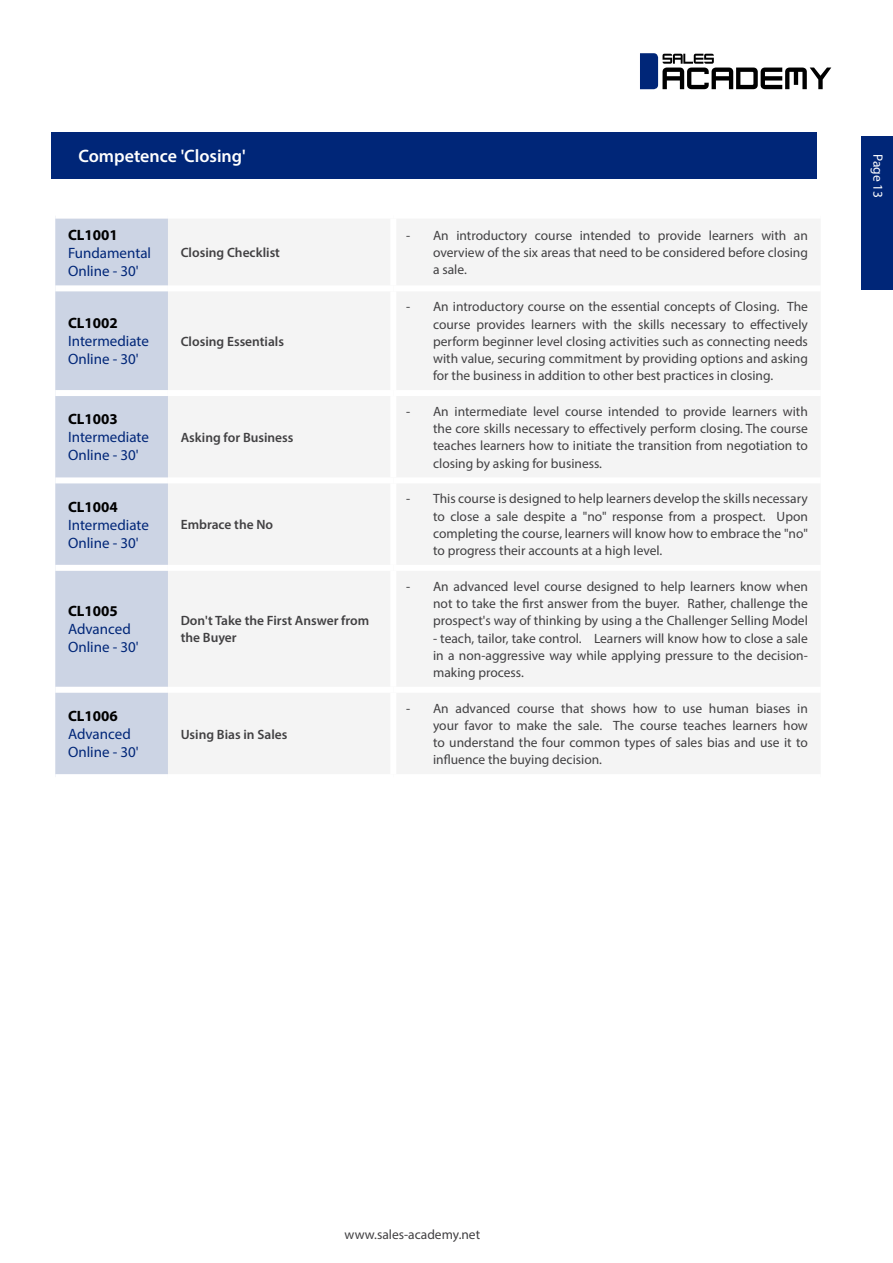
<style>
.page{position:relative;width:893px;height:1263px;background:#fff}
.page>*{position:absolute;margin:0;border:0;box-sizing:border-box;transform-origin:0 0}
.t1{font:600 18px "Myriad Pro";color:#fff}
.t2{font:15px/18px "Myriad Pro";color:#002678}
.t3{font:700 15px "Myriad Pro";color:#000}
.t4{font:13.5px/17.2px "Myriad Pro";color:#414042;text-align:justify}
.t5{font:600 13.5px/17.2px "Myriad Pro";color:#414042}
.t6{font:13.5px "Myriad Pro";color:#fff}
</style>
<div class="page">
<div style="left:861px;top:136px;width:32px;height:153px;background:#002678"></div>
<svg style="left:640px;top:53px;width:191px;height:36px"></svg>
<div style="left:55px;top:219px;width:113px;height:555px;background:#ccd4e4"></div>
<div style="left:168px;top:219px;width:652px;height:555px;background:#f4f4f4"></div>
<div style="left:390px;top:219px;width:6px;height:66px;background:#fff"></div>
<div style="left:390px;top:291px;width:6px;height:99px;background:#fff"></div>
<div style="left:390px;top:396px;width:6px;height:81px;background:#fff"></div>
<div style="left:390px;top:483px;width:6px;height:82px;background:#fff"></div>
<div style="left:390px;top:571px;width:6px;height:116px;background:#fff"></div>
<div style="left:390px;top:693px;width:6px;height:81px;background:#fff"></div>
<div style="left:55px;top:285px;width:113px;height:6px;background:#fff"></div>
<div style="left:55px;top:390px;width:113px;height:6px;background:#fff"></div>
<div style="left:55px;top:477px;width:113px;height:6px;background:#fff"></div>
<div style="left:55px;top:565px;width:113px;height:6px;background:#fff"></div>
<div style="left:55px;top:687px;width:113px;height:6px;background:#fff"></div>
<div style="left:168px;top:285px;width:225px;height:6px;background:#fff"></div>
<div style="left:393px;top:285px;width:428px;height:6px;background:#fff"></div>
<div style="left:168px;top:390px;width:225px;height:6px;background:#fff"></div>
<div style="left:393px;top:390px;width:428px;height:6px;background:#fff"></div>
<div style="left:168px;top:477px;width:225px;height:6px;background:#fff"></div>
<div style="left:393px;top:477px;width:428px;height:6px;background:#fff"></div>
<div style="left:168px;top:565px;width:225px;height:6px;background:#fff"></div>
<div style="left:393px;top:565px;width:428px;height:6px;background:#fff"></div>
<div style="left:168px;top:687px;width:225px;height:6px;background:#fff"></div>
<div style="left:393px;top:687px;width:428px;height:6px;background:#fff"></div>
<div style="left:51px;top:132px;width:765px;height:47px;background:#002678"></div>
<h1 class="t1" style="left:78px;top:145px;width:169px">Competence 'Closing'</h1>
<p class="t3" style="left:68px;top:225px;width:51px">CL1001</p>
<p class="t2" style="left:68px;top:243px;width:85px">Fundamental<br>Online - 30'</p>
<p class="t5" style="left:181px;top:244px;width:101px">Closing Checklist</p>
<p class="t3" style="left:68px;top:313px;width:51px">CL1002</p>
<p class="t2" style="left:68px;top:332px;width:82px">Intermediate<br>Online - 30'</p>
<p class="t5" style="left:181px;top:332px;width:105px">Closing Essentials</p>
<p class="t3" style="left:68px;top:409px;width:51px">CL1003</p>
<p class="t2" style="left:68px;top:428px;width:82px">Intermediate<br>Online - 30'</p>
<p class="t5" style="left:181px;top:428px;width:114px">Asking for Business</p>
<p class="t3" style="left:68px;top:497px;width:51px">CL1004</p>
<p class="t2" style="left:68px;top:515px;width:82px">Intermediate<br>Online - 30'</p>
<p class="t5" style="left:181px;top:516px;width:94px">Embrace the No</p>
<p class="t3" style="left:68px;top:602px;width:51px">CL1005</p>
<p class="t2" style="left:68px;top:620px;width:72px">Advanced<br>Online - 30'</p>
<p class="t5" style="left:181px;top:612px;width:190px">Don't Take the First Answer from the Buyer</p>
<p class="t3" style="left:68px;top:706px;width:51px">CL1006</p>
<p class="t2" style="left:68px;top:725px;width:72px">Advanced<br>Online - 30'</p>
<p class="t5" style="left:181px;top:725px;width:108px">Using Bias in Sales</p>
<p class="t4" style="left:433px;top:226px;width:376px;text-indent:-27px">- An introductory course intended to provide learners with an overview of the six areas that need to be considered before closing a sale.</p>
<p class="t4" style="left:433px;top:298px;width:376px;text-indent:-27px">- An introductory course on the essential concepts of Closing. The course provides learners with the skills necessary to effectively perform beginner level closing activities such as connecting needs with value, securing commitment by providing options and asking for the business in addition to other best practices in closing.</p>
<p class="t4" style="left:433px;top:403px;width:376px;text-indent:-27px">- An intermediate level course intended to provide learners with the core skills necessary to effectively perform closing. The course teaches learners how to initiate the transition from negotiation to closing by asking for business.</p>
<p class="t4" style="left:433px;top:490px;width:376px;text-indent:-27px">- This course is designed to help learners develop the skills necessary to close a sale despite a "no" response from a prospect. Upon completing the course, learners will know how to embrace the "no" to progress their accounts at a high level.</p>
<p class="t4" style="left:433px;top:577px;width:376px;text-indent:-27px">- An advanced level course designed to help learners know when not to take the first answer from the buyer. Rather, challenge the prospect's way of thinking by using a the Challenger Selling Model</p>
<p class="t4" style="left:433px;top:629px;width:376px">- teach, tailor, take control. Learners will know how to close a sale in a non-aggressive way while applying pressure to the decision&shy;making process.</p>
<p class="t4" style="left:433px;top:699px;width:376px;text-indent:-27px">- An advanced course that shows how to use human biases in your favor to make the sale. The course teaches learners how to understand the four common types of sales bias and use it to influence the buying decision.</p>
<p class="t6" style="left:886px;top:154px;width:46px;rotate:90deg">Page 13</p>
<p class="t4" style="left:345px;top:1225px;width:137px">www.sales-academy.net</p>
</div>
